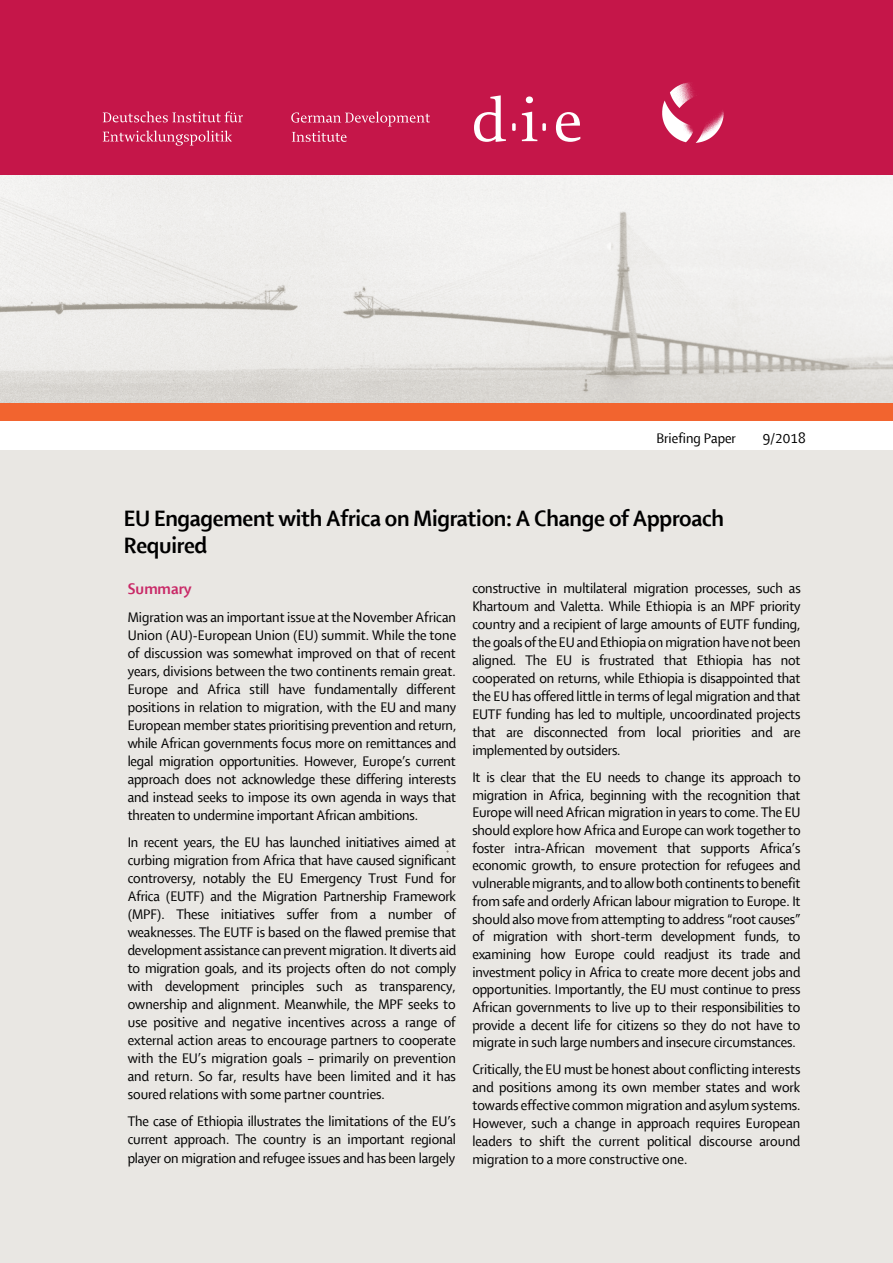
<style>
.page{position:relative;width:893px;height:1263px;background:#fff}
.page>*{position:absolute;margin:0;border:0;box-sizing:border-box;transform-origin:0 0}
.t1{font:700 24px/27px "Shaker R";letter-spacing:-.01em;color:#000}
.t2{font:700 16.5px "Shaker R";color:#c92967}
.t3{font:15px/18px "Shaker R";letter-spacing:-.005em;color:#000;text-align:justify}
</style>
<div class="page">
<img style="left:0;top:174px;width:893px;height:230px">
<div style="left:0;top:451px;width:893px;height:812px;background:#e9e7e3"></div>
<div style="left:0;top:0;width:893px;height:174px;background:#c51649"></div>
<svg style="left:512px;top:123px;width:4px;height:8px"></svg>
<svg style="left:474px;top:95px;width:32px;height:47px"></svg>
<svg style="left:522px;top:96px;width:24px;height:45px"></svg>
<svg style="left:556px;top:112px;width:24px;height:30px"></svg>
<svg style="left:103px;top:111px;width:140px;height:11px"></svg>
<svg style="left:103px;top:131px;width:129px;height:15px"></svg>
<svg style="left:291px;top:112px;width:139px;height:30px"></svg>
<img style="left:663px;top:83px;width:60px;height:60px">
<div style="left:0;top:404px;width:893px;height:17px;background:#f2642f"></div>
<p class="t3" style="left:656px;top:430px;width:81px">Briefing Paper</p>
<p class="t3" style="left:763px;top:430px;width:44px">9/2018</p>
<h1 class="t1" style="left:124px;top:506px;width:602px">EU Engagement with Africa on Migration: A Change of Approach<br>Required</h1>
<p class="t2" style="left:128px;top:580px;width:65px">Summary</p>
<p class="t3" style="left:128px;top:608px;width:330px">Migration was an important issue at the November African Union (AU)-European Union (EU) summit. While the tone of discussion was somewhat improved on that of recent years, divisions between the two continents remain great.<br>Europe and Africa still have fundamentally different positions in relation to migration, with the EU and many European member states prioritising prevention and return, while African governments focus more on remittances and legal migration opportunities. However, Europe’s current approach does not acknowledge these differing interests and instead seeks to impose its own agenda in ways that threaten to undermine important African ambitions.</p>
<p class="t3" style="left:128px;top:833px;width:330px">In recent years, the EU has launched initiatives aimed at curbing migration from Africa that have caused significant controversy, notably the EU Emergency Trust Fund for Africa (EUTF) and the Migration Partnership Framework (MPF). These initiatives suffer from a number of weaknesses. The EUTF is based on the flawed premise that development assistance can prevent migration. It diverts aid to migration goals, and its projects often do not comply with development principles such as transparency, ownership and alignment. Meanwhile, the MPF seeks to use positive and negative incentives across a range of external action areas to encourage partners to cooperate with the EU’s migration goals – primarily on prevention and return. So far, results have been limited and it has soured relations with some partner countries.</p>
<p class="t3" style="left:128px;top:1112px;width:330px">The case of Ethiopia illustrates the limitations of the EU’s current approach. The country is an important regional player on migration and refugee issues and has been largely</p>
<p class="t3" style="left:472px;top:579px;width:330px">constructive in multilateral migration processes, such as Khartoum and Valetta. While Ethiopia is an MPF priority country and a recipient of large amounts of EUTF funding, the goals of the EU and Ethiopia on migration have not been aligned. The EU is frustrated that Ethiopia has not cooperated on returns, while Ethiopia is disappointed that the EU has offered little in terms of legal migration and that EUTF funding has led to multiple, uncoordinated projects that are disconnected from local priorities and are implemented by outsiders.</p>
<p class="t3" style="left:472px;top:768px;width:330px">It is clear that the EU needs to change its approach to migration in Africa, beginning with the recognition that Europe will need African migration in years to come. The EU should explore how Africa and Europe can work together to foster intra-African movement that supports Africa’s economic growth, to ensure protection for refugees and vulnerable migrants, and to allow both continents to benefit from safe and orderly African labour migration to Europe. It should also move from attempting to address “root causes” of migration with short-term development funds, to examining how Europe could readjust its trade and investment policy in Africa to create more decent jobs and opportunities. Importantly, the EU must continue to press African governments to live up to their responsibilities to provide a decent life for citizens so they do not have to migrate in such large numbers and insecure circumstances.</p>
<p class="t3" style="left:472px;top:1061px;width:330px">Critically, the EU must be honest about conflicting interests and positions among its own member states and work towards effective common migration and asylum systems.<br>However, such a change in approach requires European leaders to shift the current political discourse around migration to a more constructive one.</p>
</div>
